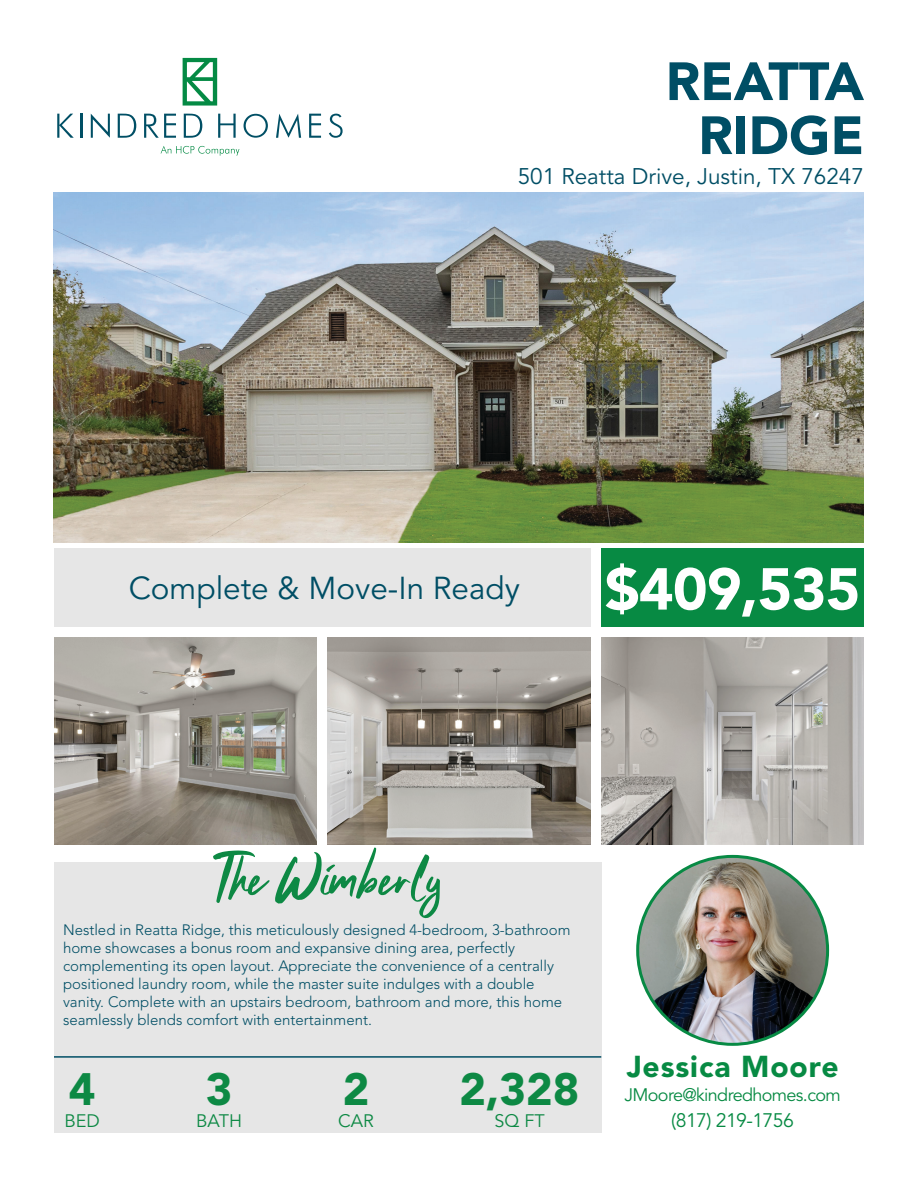
<style>
.page{position:relative;width:918px;height:1188px;background:#fff}
.page>*{position:absolute;margin:0;border:0;box-sizing:border-box;transform-origin:0 0}
.t1{font:900 58.5px "Avenir LT Std";letter-spacing:-.01em;color:#fff}
.Paragraph_Style_1{font:900 53.25px "Avenir LT Std";color:#004e65}
.t2{font:52.5px "Clattering";color:#0d8944}
.t3{font:900 45px "Avenir LT Std";color:#0d8944}
.t4{font:31.5px "Avenir LT Std";color:#004e65}
.t5{font:900 30px "Avenir LT Std";letter-spacing:.03em;color:#078a43}
.t6{font:22.5px "Avenir LT Std";color:#004e65}
.t7{font:19.5px "Avenir LT Std";letter-spacing:-.03em;color:#078a43}
.t8{font:18px "Avenir LT Std";letter-spacing:-.035em;color:#078a43}
.t9{font:18px "Avenir LT Std";color:#0d8944}
.t10{font:300 15px/18px "Avenir LT Std";color:#004e65}
</style>
<div class="page">
<svg style="left:183px;top:58px;width:34px;height:48px"></svg>
<svg style="left:57px;top:114px;width:17px;height:24px"></svg>
<svg style="left:91px;top:114px;width:19px;height:24px"></svg>
<svg style="left:118px;top:114px;width:18px;height:24px"></svg>
<svg style="left:144px;top:114px;width:32px;height:24px"></svg>
<svg style="left:184px;top:114px;width:18px;height:24px"></svg>
<svg style="left:218px;top:114px;width:18px;height:24px"></svg>
<svg style="left:244px;top:114px;width:24px;height:24px"></svg>
<svg style="left:276px;top:114px;width:25px;height:24px"></svg>
<svg style="left:309px;top:114px;width:12px;height:24px"></svg>
<svg style="left:329px;top:114px;width:14px;height:24px"></svg>
<hr style="left:81px;top:114px;width:2px;height:24px;background:#004f65">
<svg style="left:161px;top:146px;width:78px;height:10px"></svg>
<div style="left:54px;top:862px;width:547px;height:270px;background:#e6e6e6"></div>
<div style="left:54px;top:548px;width:536px;height:79px;background:#e6e6e6"></div>
<div style="left:601px;top:548px;width:263px;height:79px;background:#078a43"></div>
<img style="left:328px;top:637px;width:262px;height:207px">
<img style="left:601px;top:637px;width:263px;height:207px">
<img style="left:54px;top:637px;width:263px;height:207px">
<hr style="left:54px;top:1056px;width:547px;height:2px;background:#004e65">
<img style="left:638px;top:856px;width:190px;height:188px">
<img style="left:54px;top:192px;width:810px;height:350px">
<p class="Paragraph_Style_1" style="left:666px;top:49px;width:200px">REATTA</p>
<p class="Paragraph_Style_1" style="left:698px;top:103px;width:167px">RIDGE</p>
<p class="t6" style="left:518px;top:163px;width:348px">501 Reatta Drive, Justin, TX 76247</p>
<p class="t4" style="left:129px;top:570px;width:393px">Complete &amp; Move-In Ready</p>
<p class="t1" style="left:605px;top:554px;width:257px">$409,535</p>
<p class="t2" style="left:216px;top:845px;width:230px">The Wimberly</p>
<p class="t10" style="left:63px;top:921px;width:509px">Nestled in Reatta Ridge, this meticulously designed 4-bedroom, 3-bathroom home showcases a bonus room and expansive dining area, perfectly complementing its open layout. Appreciate the convenience of a centrally positioned laundry room, while the master suite indulges with a double vanity. Complete with an upstairs bedroom, bathroom and more, this home seamlessly blends comfort with entertainment.</p>
<p class="t3" style="left:69px;top:1062px;width:28px">4</p>
<p class="t9" style="left:65px;top:1110px;width:37px">BED</p>
<p class="t3" style="left:206px;top:1062px;width:28px">3</p>
<p class="t9" style="left:196px;top:1110px;width:47px">BATH</p>
<p class="t3" style="left:343px;top:1062px;width:28px">2</p>
<p class="t9" style="left:338px;top:1110px;width:37px">CAR</p>
<p class="t3" style="left:460px;top:1062px;width:121px">2,328</p>
<p class="t9" style="left:494px;top:1110px;width:52px">SQ FT</p>
<p class="t5" style="left:627px;top:1048px;width:213px">Jessica Moore</p>
<p class="t8" style="left:624px;top:1085px;width:218px">JMoore@kindredhomes.com</p>
<p class="t7" style="left:671px;top:1109px;width:124px">(817) 219-1756</p>
</div>
